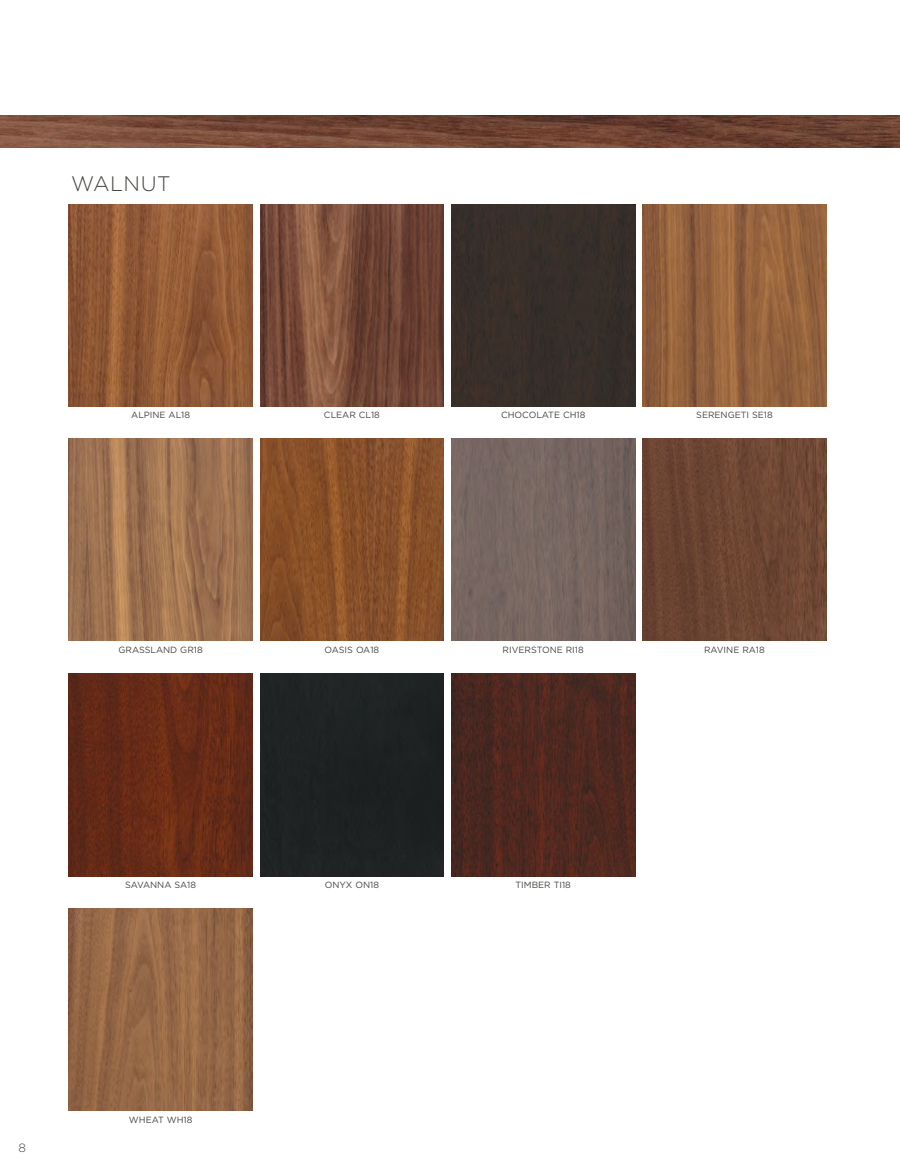
<style>
.page{position:relative;width:900px;height:1170px;background:#fff}
.page>*{position:absolute;margin:0;border:0;box-sizing:border-box;transform-origin:0 0}
.t1{font:300 21px "Gotham";letter-spacing:.025em;color:#48453f}
.t2{font:300 12px "Gotham";color:#48453f}
.t3{font:9px "Gotham";color:#48453f}
</style>
<div class="page">
<img style="left:69px;top:204px;width:183px;height:203px">
<img style="left:260px;top:204px;width:184px;height:203px">
<img style="left:69px;top:438px;width:183px;height:203px">
<img style="left:260px;top:438px;width:184px;height:203px">
<img style="left:69px;top:674px;width:183px;height:202px">
<div style="left:260px;top:674px;width:184px;height:202px;background:#1e2223"></div>
<img style="left:69px;top:908px;width:183px;height:203px">
<div style="left:451px;top:204px;width:184px;height:203px;background:#372e29"></div>
<img style="left:643px;top:204px;width:183px;height:203px">
<img style="left:451px;top:674px;width:184px;height:202px">
<img style="left:643px;top:438px;width:183px;height:203px">
<img style="left:451px;top:438px;width:184px;height:203px">
<img style="left:0;top:115px;width:900px;height:32px">
<h1 class="t1" style="left:71px;top:170px;width:101px">WALNUT</h1>
<p class="t3" style="left:131px;top:409px;width:60px">ALPINE AL18</p>
<p class="t3" style="left:501px;top:409px;width:86px">CHOCOLATE CH18</p>
<p class="t3" style="left:324px;top:409px;width:57px">CLEAR CL18</p>
<p class="t3" style="left:696px;top:409px;width:78px">SERENGETI SE18</p>
<p class="t3" style="left:119px;top:645px;width:86px">GRASSLAND GR18</p>
<p class="t3" style="left:325px;top:645px;width:56px">OASIS OA18</p>
<p class="t3" style="left:503px;top:645px;width:83px">RIVERSTONE RI18</p>
<p class="t3" style="left:125px;top:879px;width:72px">SAVANNA SA18</p>
<p class="t3" style="left:325px;top:879px;width:56px">ONYX ON18</p>
<p class="t3" style="left:515px;top:879px;width:57px">TIMBER TI18</p>
<p class="t3" style="left:704px;top:645px;width:62px">RAVINE RA18</p>
<h2 class="t2" style="left:19px;top:1140px;width:9px">8</h2>
<p class="t3" style="left:129px;top:1114px;width:65px">WHEAT WH18</p>
</div>
